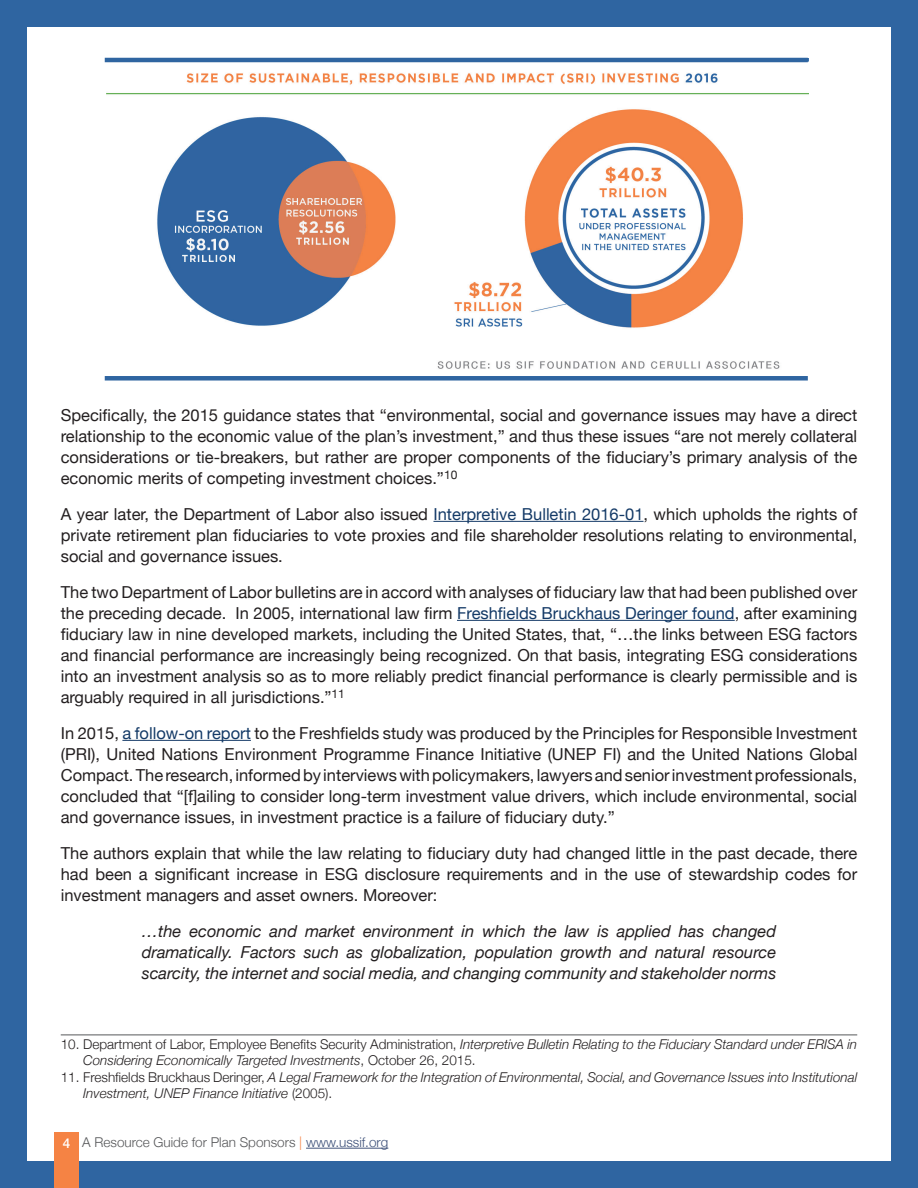
<style>
.page{position:relative;width:918px;height:1188px;background:#2f65a1}
.page>*{position:absolute;margin:0;border:0;box-sizing:border-box;transform-origin:0 0}
.t1{font:16.5px/21px "Helvetica Neue";color:#231f20;text-align:justify}
.t2{font:italic 16.5px/21px "Helvetica Neue";color:#231f20;text-align:justify}
.t3{font:italic 300 13.5px/16.5px "Helvetica Neue";color:#231f20}
.t4{font:300 13.5px "Helvetica Neue";color:#57585a}
.s1{color:#143a67}
.s2{font-style:normal}
.s3{font-weight:500;color:#fff}
.s4{color:#f58344}
.s5{color:#40537b}
</style>
<div class="page">
<div style="left:27px;top:27px;width:864px;height:1134px;background:#fff"></div>
<hr style="left:306px;top:1148px;width:82px;height:1px;background:#40537b">
<div style="left:55px;top:1132px;width:24px;height:56px;background:#f58344"></div>
<hr style="left:433px;top:521px;width:211px;height:1px;background:#143a67">
<hr style="left:457px;top:620px;width:278px;height:1px;background:#143a67">
<hr style="left:122px;top:740px;width:129px;height:1px;background:#143a67">
<hr style="left:61px;top:1035px;width:796px;height:1px;background:#57585a">
<img style="left:106px;top:62px;width:702px;height:307px">
<hr style="left:105px;top:58px;width:703px;height:4px;background:#2f65a1">
<div style="left:105px;top:376px;width:703px;height:5px;background:#2f65a1"></div>
<p class="t1" style="left:61px;top:404px;width:798px">Specifically, the 2015 guidance states that “environmental, social and governance issues may have a direct relationship to the economic value of the plan’s investment,” and thus these issues “are not merely collateral considerations or tie-breakers, but rather are proper components of the fiduciary’s primary analysis of the economic merits of competing investment choices.”<sup>10</sup></p>
<p class="t1" style="left:61px;top:503px;width:798px">A year later, the Department of Labor also issued <span class="s1">Interpretive Bulletin 2016-01</span>, which upholds the rights of private retirement plan fiduciaries to vote proxies and file shareholder resolutions relating to environmental, social and governance issues.</p>
<p class="t1" style="left:61px;top:581px;width:798px">The two Department of Labor bulletins are in accord with analyses of fiduciary law that had been published over the preceding decade. In 2005, international law firm <span class="s1">Freshfields Bruckhaus Deringer found</span>, after examining fiduciary law in nine developed markets, including the United States, that, “…the links between ESG factors and financial performance are increasingly being recognized. On that basis, integrating ESG considerations into an investment analysis so as to more reliably predict financial performance is clearly permissible and is arguably required in all jurisdictions.”<sup>11</sup></p>
<p class="t1" style="left:61px;top:722px;width:798px">In 2015, <span class="s1">a follow-on report</span> to the Freshfields study was produced by the Principles for Responsible Investment (PRI), United Nations Environment Programme Finance Initiative (UNEP FI) and the United Nations Global Compact. The research, informed by interviews with policymakers, lawyers and senior investment professionals, concluded that “[f]ailing to consider long-term investment value drivers, which include environmental, social and governance issues, in investment practice is a failure of fiduciary duty.”</p>
<p class="t1" style="left:61px;top:842px;width:798px">The authors explain that while the law relating to fiduciary duty had changed little in the past decade, there had been a significant increase in ESG disclosure requirements and in the use of stewardship codes for investment managers and asset owners. Moreover:</p>
<p class="t2" style="left:142px;top:920px;width:636px">…the economic and market environment in which the law is applied has changed dramatically. Factors such as globalization, population growth and natural resource scarcity, the internet and social media, and changing community and stakeholder norms</p>
<p class="t3" style="left:83px;top:1036px;width:775px;text-indent:-23px"><span class="s2">10. Department of Labor, Employee Benefits Security Administration,</span> Interpretive Bulletin Relating to the Fiduciary Standard under ERISA in<br>Considering Economically Targeted Investments<span class="s2">, October 26, 2015.</span></p>
<p class="t3" style="left:83px;top:1069px;width:776px;text-indent:-23px"><span class="s2">11. Freshfields Bruckhaus Deringer,</span> A Legal Framework for the Integration of Environmental, Social, and Governance Issues into Institutional<br>Investment, UNEP Finance Initiative <span class="s2">(2005).</span></p>
<p class="t4" style="left:63px;top:1134px;width:327px"><span class="s3">4</span> A Resource Guide for Plan Sponsors <span class="s4">|</span> <span class="s5">www.ussif.org</span></p>
</div>
